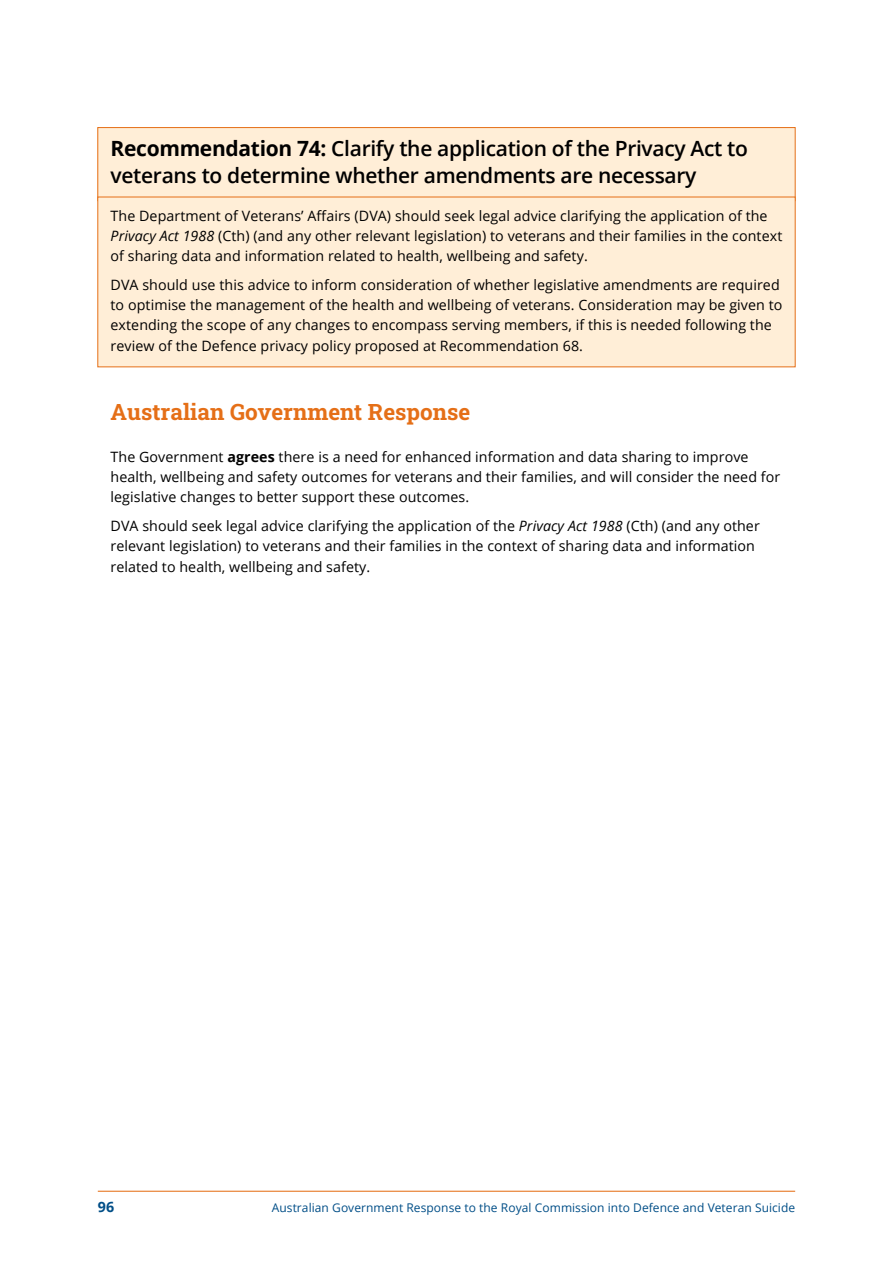
<style>
.page{position:relative;width:893px;height:1263px;background:#fff}
.page>*{position:absolute;margin:0;border:0;box-sizing:border-box;transform-origin:0 0}
.t1{font:22.5px "Roboto Slab";color:#e56f17}
.t2{font:600 21px/27px "Open Sans";letter-spacing:-.015em;color:#000}
.t3{font:14.25px/20.2px "Open Sans";letter-spacing:.005em;color:#000}
.t4{font:700 14.25px "Open Sans";color:#004e87}
.t5{font:12px "Open Sans";letter-spacing:.005em;color:#004e87}
.s1{font-weight:700}
.s2{font-style:italic}
</style>
<div class="page">
<hr style="left:98px;top:1191px;width:697px;height:1px;background:#e56f17">
<div style="left:98px;top:128px;width:697px;height:73px;background:#ffeed7"></div>
<div style="left:98px;top:127px;width:697px;height:74px;border:1px solid #e56f17"></div>
<div style="left:98px;top:197px;width:697px;height:170px;background:#ffeed7"></div>
<h2 class="t2" style="left:111px;top:135px;width:639px"><span class="s1">Recommendation 74:</span> Clarify the application of the Privacy Act to veterans to determine whether amendments are necessary</h2>
<p class="t3" style="left:111px;top:205px;width:673px">The Department of Veterans’ Affairs (DVA) should seek legal advice clarifying the application of the<br><span class="s2">Privacy Act 1988</span> (Cth) (and any other relevant legislation) to veterans and their families in the context of sharing data and information related to health, wellbeing and safety.</p>
<p class="t3" style="left:111px;top:274px;width:673px">DVA should use this advice to inform consideration of whether legislative amendments are required to optimise the management of the health and wellbeing of veterans. Consideration may be given to extending the scope of any changes to encompass serving members, if this is needed following the review of the Defence privacy policy proposed at Recommendation 68.</p>
<h1 class="t1" style="left:111px;top:397px;width:361px">Australian Government Response</h1>
<p class="t3" style="left:111px;top:446px;width:671px">The Government <span class="s1">agrees</span> there is a need for enhanced information and data sharing to improve health, wellbeing and safety outcomes for veterans and their families, and will consider the need for legislative changes to better support these outcomes.</p>
<p class="t3" style="left:111px;top:515px;width:651px">DVA should seek legal advice clarifying the application of the <span class="s2">Privacy Act 1988</span> (Cth) (and any other relevant legislation) to veterans and their families in the context of sharing data and information related to health, wellbeing and safety.</p>
<p class="t4" style="left:98px;top:1196px;width:18px">96</p>
<p class="t5" style="left:272px;top:1199px;width:525px">Australian Government Response to the Royal Commission into Defence and Veteran Suicide</p>
</div>
